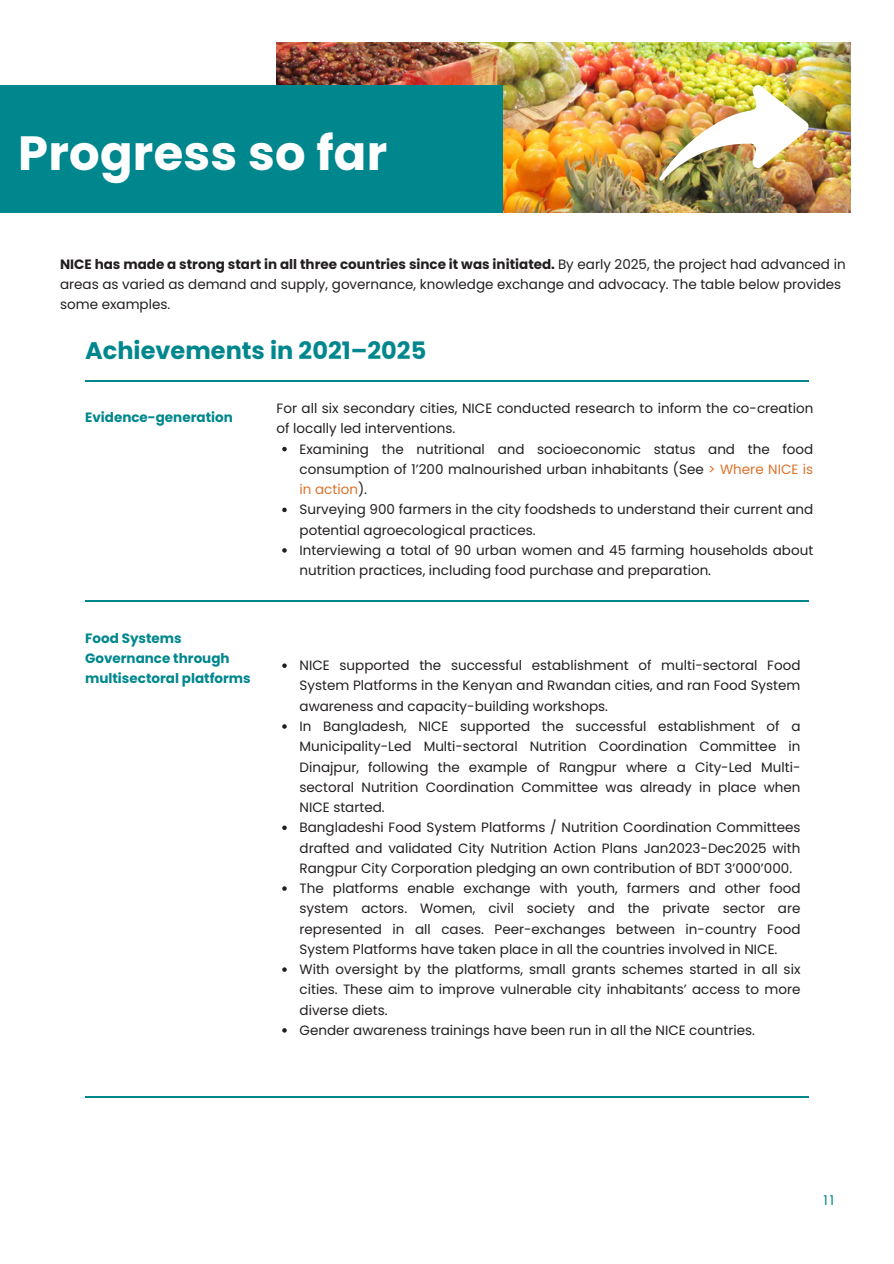
<style>
.page{position:relative;width:894px;height:1264px;background:#fff}
.page>*{position:absolute;margin:0;border:0;box-sizing:border-box;transform-origin:0 0}
.t1{font:700 48px "Poppins";letter-spacing:.005em;color:#fff}
.t2{font:700 24px "Poppins";color:#00878e}
.t3{font:13.5px/20.2px "Poppins";color:#231f20;text-align:justify}
.t4{font:700 13.5px/20.2px "Poppins";color:#00878e}
.t5{font:13.5px "Poppins";color:#00878e}
.s1{font-weight:700}
.s2{color:#db722a}
</style>
<div class="page">
<img style="left:276px;top:43px;width:574px;height:169px">
<div style="left:0;top:85px;width:502px;height:128px;background:#00878e"></div>
<hr style="left:85px;top:381px;width:191px;height:1px;background:#00878e">
<hr style="left:276px;top:381px;width:532px;height:1px;background:#00878e">
<hr style="left:85px;top:600px;width:191px;height:1px;background:#00878e">
<hr style="left:276px;top:600px;width:532px;height:1px;background:#00878e">
<hr style="left:85px;top:1096px;width:191px;height:1px;background:#00878e">
<hr style="left:276px;top:1096px;width:532px;height:1px;background:#00878e">
<img style="left:659px;top:85px;width:149px;height:96px">
<svg style="left:282px;top:663px;width:5px;height:5px"></svg>
<svg style="left:282px;top:724px;width:5px;height:4px"></svg>
<svg style="left:282px;top:825px;width:5px;height:5px"></svg>
<svg style="left:282px;top:886px;width:5px;height:4px"></svg>
<svg style="left:282px;top:967px;width:5px;height:4px"></svg>
<svg style="left:282px;top:1028px;width:5px;height:4px"></svg>
<svg style="left:282px;top:447px;width:5px;height:4px"></svg>
<svg style="left:282px;top:507px;width:5px;height:5px"></svg>
<svg style="left:282px;top:548px;width:5px;height:4px"></svg>
<p class="t1" style="left:18px;top:119px;width:370px">Progress so far</p>
<p class="t3" style="left:60px;top:254px;width:786px;text-align:left"><span class="s1">NICE has made a strong start in all three countries since it was initiated.</span> By early 2025, the project had advanced in areas as varied as demand and supply, governance, knowledge exchange and advocacy. The table below provides some examples.</p>
<h3 class="t2" style="left:85px;top:333px;width:342px">Achievements in 2021–2025</h3>
<h1 class="t4" style="left:85px;top:407px;width:149px">Evidence-generation</h1>
<p class="t4" style="left:85px;top:627px;width:167px">Food Systems<br>Governance through multisectoral platforms</p>
<p class="t3" style="left:276px;top:398px;width:538px">For all six secondary cities, NICE conducted research to inform the co-creation of locally led interventions.</p>
<p class="t3" style="left:299px;top:439px;width:515px">Examining the nutritional and socioeconomic status and the food consumption of 1’200 malnourished urban inhabitants (See <span class="s2">&gt; Where NICE is in action</span>).</p>
<p class="t3" style="left:299px;top:499px;width:515px">Surveying 900 farmers in the city foodsheds to understand their current and potential agroecological practices.</p>
<p class="t3" style="left:299px;top:540px;width:515px">Interviewing a total of 90 urban women and 45 farming households about nutrition practices, including food purchase and preparation.</p>
<p class="t3" style="left:299px;top:655px;width:502px">NICE supported the successful establishment of multi-sectoral Food System Platforms in the Kenyan and Rwandan cities, and ran Food System awareness and capacity-building workshops.</p>
<p class="t3" style="left:299px;top:716px;width:502px">In Bangladesh, NICE supported the successful establishment of a Municipality-Led Multi-sectoral Nutrition Coordination Committee in Dinajpur, following the example of Rangpur where a City-Led Multi&shy;sectoral Nutrition Coordination Committee was already in place when NICE started.</p>
<p class="t3" style="left:299px;top:817px;width:502px">Bangladeshi Food System Platforms / Nutrition Coordination Committees drafted and validated City Nutrition Action Plans Jan2023-Dec2025 with Rangpur City Corporation pledging an own contribution of BDT 3’000’000.</p>
<h3 class="t3" style="left:299px;top:878px;width:502px">The platforms enable exchange with youth, farmers and other food system actors. Women, civil society and the private sector are represented in all cases. Peer-exchanges between in-country Food System Platforms have taken place in all the countries involved in NICE.</h3>
<p class="t3" style="left:299px;top:959px;width:502px">With oversight by the platforms, small grants schemes started in all six cities. These aim to improve vulnerable city inhabitants’ access to more diverse diets.</p>
<p class="t3" style="left:299px;top:1020px;width:457px">Gender awareness trainings have been run in all the NICE countries.</p>
<h2 class="t5" style="left:823px;top:1190px;width:12px">11</h2>
</div>
